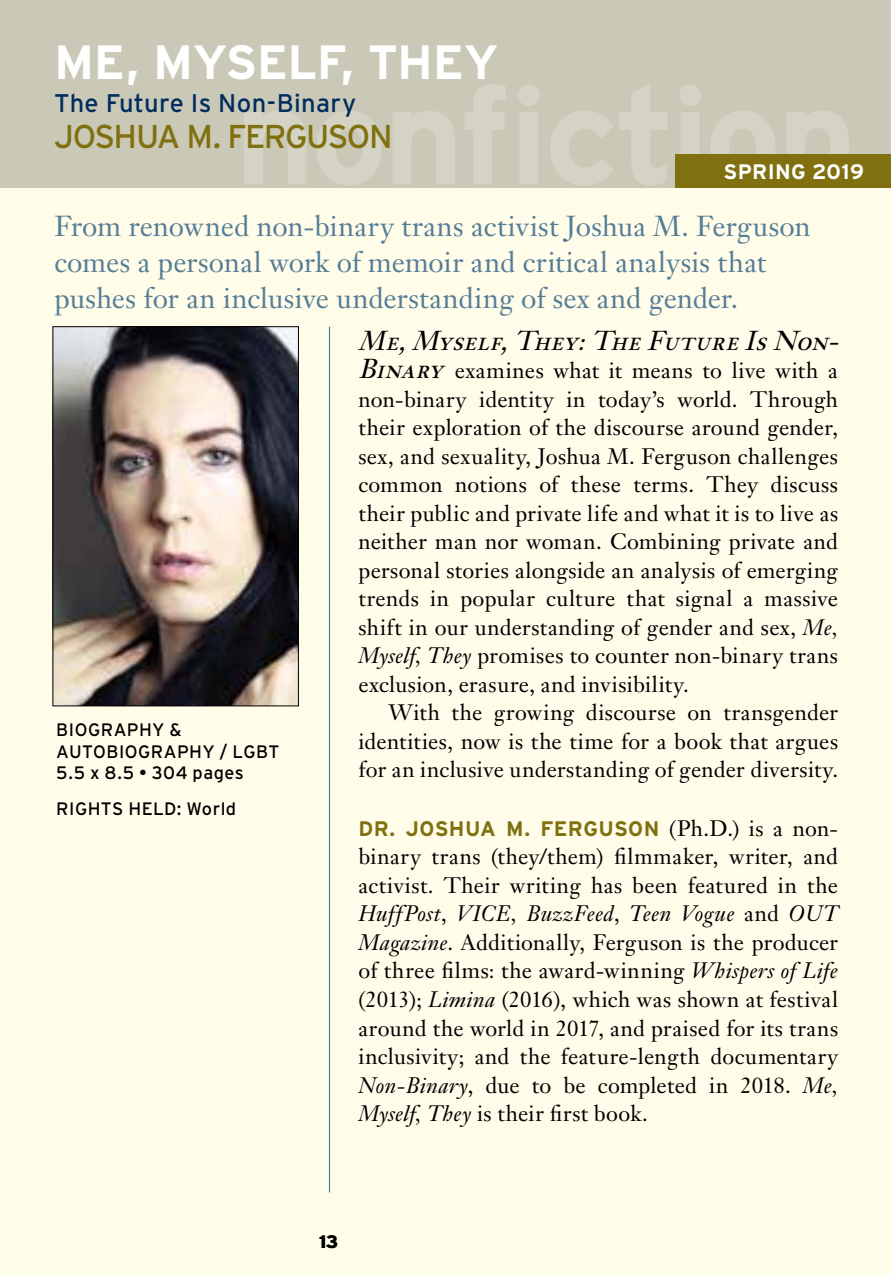
<style>
.page{position:relative;width:891px;height:1275px;background:#fff}
.page>*{position:absolute;margin:0;border:0;box-sizing:border-box;transform-origin:0 0}
.t1{font:700 48px "Interstate";letter-spacing:-.01em;color:#fff}
.t2{font:33px "Interstate";letter-spacing:-.045em;color:#80700f}
.t3{font:28.5px/36px "Janson Text";letter-spacing:.005em;color:#567d96}
.t4{font:italic 27px "Janson Text Roman SC";color:#000}
.t5{font:25.5px "Interstate";letter-spacing:.01em;color:#002d5d}
.t6{font:21.9px/28.5px "Janson Text";letter-spacing:.015em;color:#000;text-align:justify}
.t7{font:700 21px "Interstate";letter-spacing:.015em;color:#80700f}
.t8{font:700 21px "Interstate";letter-spacing:.015em;color:#fff}
.t9{font:18px/21.6px "Interstate";letter-spacing:.025em;color:#000}
.t10{font:700 18px "Interstate";color:#000}
.s1{font-family:"Janson Text Roman SC";font-style:italic;font-size:27px}
.s2{font-style:italic}
.s3{font-family:"Janson Text";font-weight:400;font-size:21.9px;color:#000}
</style>
<div class="page">
<div style="left:0;top:0;width:891px;height:1274px;background:#fffde9"></div>
<hr style="left:329px;top:327px;width:1px;height:865px;background:#3682b2">
<div style="left:0;top:0;width:891px;height:187px;background:#cac9b8"></div>
<div style="left:675px;top:154px;width:216px;height:33px;background:#80700f"></div>
<img style="left:54px;top:328px;width:243px;height:376px">
<div style="left:52px;top:326px;width:247px;height:380px;border:1px solid #000"></div>
<h1 class="t1" style="left:54px;top:35px;width:446px">ME, MYSELF, THEY</h1>
<p class="t5" style="left:54px;top:88px;width:304px">The Future Is Non-Binary</p>
<h2 class="t2" style="left:54px;top:117px;width:340px">JOSHUA M. FERGUSON</h2>
<p class="t8" style="left:724px;top:160px;width:142px">SPRING 2019</p>
<h3 class="t3" style="left:54px;top:208px;width:758px">From renowned non-binary trans activist Joshua M. Ferguson comes a personal work of memoir and critical analysis that pushes for an inclusive understanding of sex and gender.</h3>
<p class="t4" style="left:358px;top:324px;width:489px">Me,Myself,They:TheFutureIsNon-</p>
<p class="t6" style="left:358px;top:356px;width:481px"><span class="s1">Binary</span> examines what it means to live with a non-binary identity in today’s world. Through their exploration of the discourse around gender, sex, and sexuality, Joshua M. Ferguson challenges common notions of these terms. They discuss their public and private life and what it is to live as neither man nor woman. Combining private and personal stories alongside an analysis of emerging trends in popular culture that signal a massive shift in our understanding of gender and sex, <span class="s2">Me, Myself, They</span> promises to counter non-binary trans exclusion, erasure, and invisibility.</p>
<p class="t6" style="left:358px;top:698px;width:481px;text-indent:30px">With the growing discourse on transgender identities, now is the time for a book that argues for an inclusive understanding of gender diversity.</p>
<p class="t7" style="left:358px;top:816px;width:481px">DR. JOSHUA M. FERGUSON <span class="s3">(Ph.D.) is a non-</span></p>
<p class="t6" style="left:358px;top:842px;width:481px">binary trans (they/them) filmmaker, writer, and activist. Their writing has been featured in the <span class="s2">HuffPost</span>, <span class="s2">VICE, BuzzFeed</span>, <span class="s2">Teen Vogue</span> and <span class="s2">OUT Magazine</span>. Additionally, Ferguson is the producer of three films: the award-winning <span class="s2">Whispers of Life </span>(2013); <span class="s2">Limina</span> (2016), which was shown at festival around the world in 2017, and praised for its trans inclusivity; and the feature-length documentary <span class="s2">Non-Binary</span>, due to be completed in 2018. <span class="s2">Me, Myself, They</span> is their first book.</p>
<p class="t9" style="left:56px;top:719px;width:225px">BIOGRAPHY &amp;<br>AUTOBIOGRAPHY / LGBT<br>5.5 x 8.5 • 304 pages</p>
<p class="t9" style="left:56px;top:797px;width:181px">RIGHTS HELD: World</p>
<p class="t10" style="left:320px;top:1231px;width:20px">13</p>
</div>
